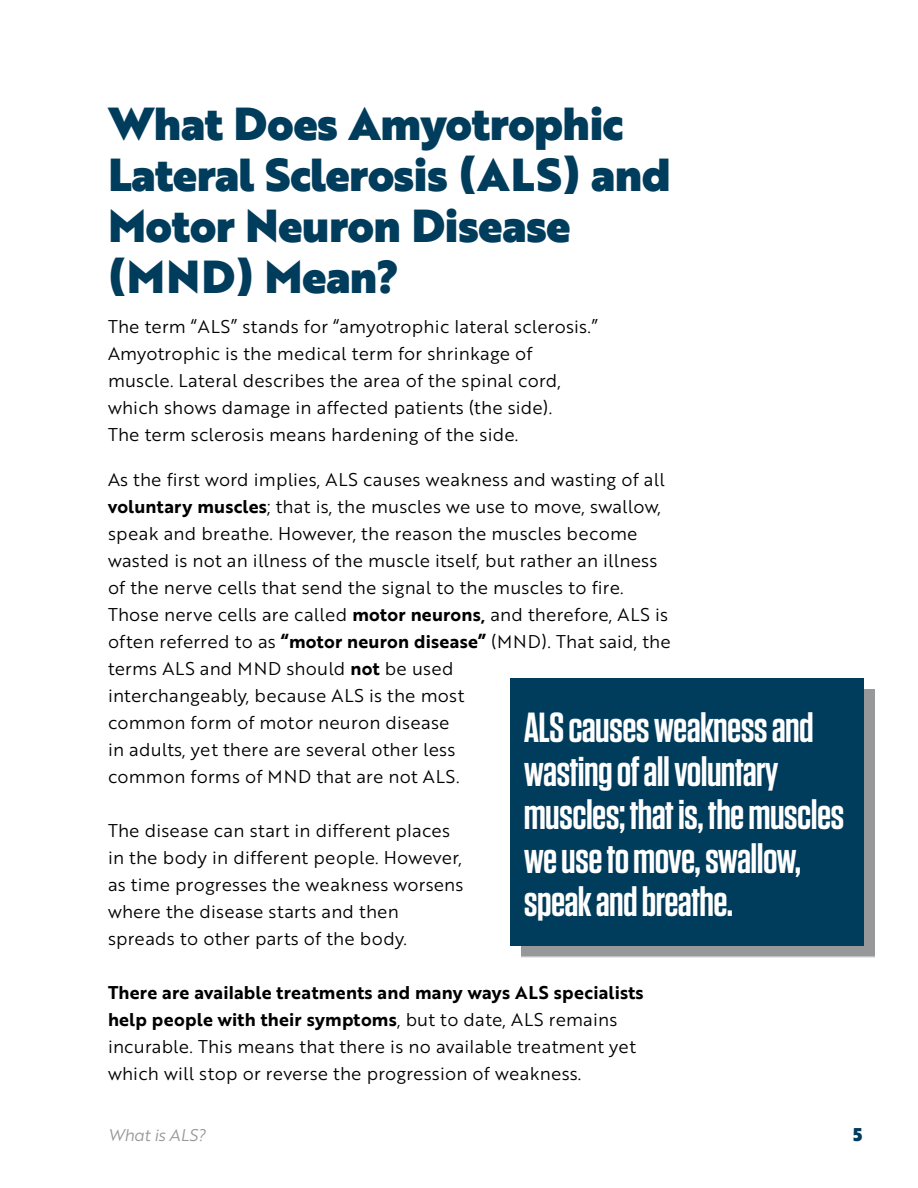
<style>
.page{position:relative;width:918px;height:1188px;background:#fff}
.page>*{position:absolute;margin:0;border:0;box-sizing:border-box;transform-origin:0 0}
.t1{font:45px/51px "Brother 1816 Black";letter-spacing:-.01em;color:#003c5b}
.t2{font:600 42px/43.5px "Tungsten";letter-spacing:-.015em;color:#fff}
.t3{font:18px/27px "Brother 1816 Book";letter-spacing:.01em;color:#000}
.t4{font:18px/27px "Brother 1816 Bold";letter-spacing:.01em;color:#000}
.t5{font:18px "Brother 1816 Black";color:#003c5b}
.t6{font:16.5px "Brother 1816 Book Italic";letter-spacing:-.01em;color:#97989a}
.s1{font-family:"Brother 1816 Bold"}
.s2{font-family:"Brother 1816 Book"}
</style>
<div class="page">
<div style="left:521px;top:689px;width:354px;height:269px;background:#97989a"></div>
<div style="left:510px;top:679px;width:354px;height:267px;background:#003c5b"></div>
<h1 class="t1" style="left:108px;top:97px;width:564px">What Does Amyotrophic<br>Lateral Sclerosis (ALS) and<br>Motor Neuron Disease (MND) Mean?</h1>
<p class="t3" style="left:108px;top:313px;width:491px">The term “ALS” stands for “amyotrophic lateral sclerosis.” Amyotrophic is the medical term for shrinkage of muscle. Lateral describes the area of the spinal cord, which shows damage in affected patients (the side).<br>The term sclerosis means hardening of the side.</p>
<p class="t3" style="left:108px;top:465px;width:564px">As the first word implies, ALS causes weakness and wasting of all <span class="s1">voluntary muscles</span>; that is, the muscles we use to move, swallow, speak and breathe. However, the reason the muscles become wasted is not an illness of the muscle itself, but rather an illness of the nerve cells that send the signal to the muscles to fire.<br>Those nerve cells are called <span class="s1">motor neurons,</span> and therefore, ALS is often referred to as <span class="s1">“motor neuron disease”</span> (MND). That said, the terms ALS and MND should <span class="s1">not</span> be used<br>interchangeably, because ALS is the most<br>common form of motor neuron disease<br>in adults, yet there are several other less<br>common forms of MND that are not ALS.</p>
<h2 class="t2" style="left:524px;top:707px;width:322px">ALS causes weakness and wasting of all voluntary muscles; that is, the muscles we use to move, swallow, speak and breathe.</h2>
<p class="t3" style="left:108px;top:816px;width:357px">The disease can start in different places in the body in different people. However, as time progresses the weakness worsens where the disease starts and then spreads to other parts of the body.</p>
<p class="t4" style="left:108px;top:978px;width:537px">There are available treatments and many ways ALS specialists help people with their symptoms<span class="s2">, but to date, ALS remains</span></p>
<p class="t3" style="left:108px;top:1032px;width:530px">incurable. This means that there is no available treatment yet which will stop or reverse the progression of weakness.</p>
<p class="t6" style="left:108px;top:1123px;width:99px">What is ALS?</p>
<p class="t5" style="left:853px;top:1121px;width:11px">5</p>
</div>
